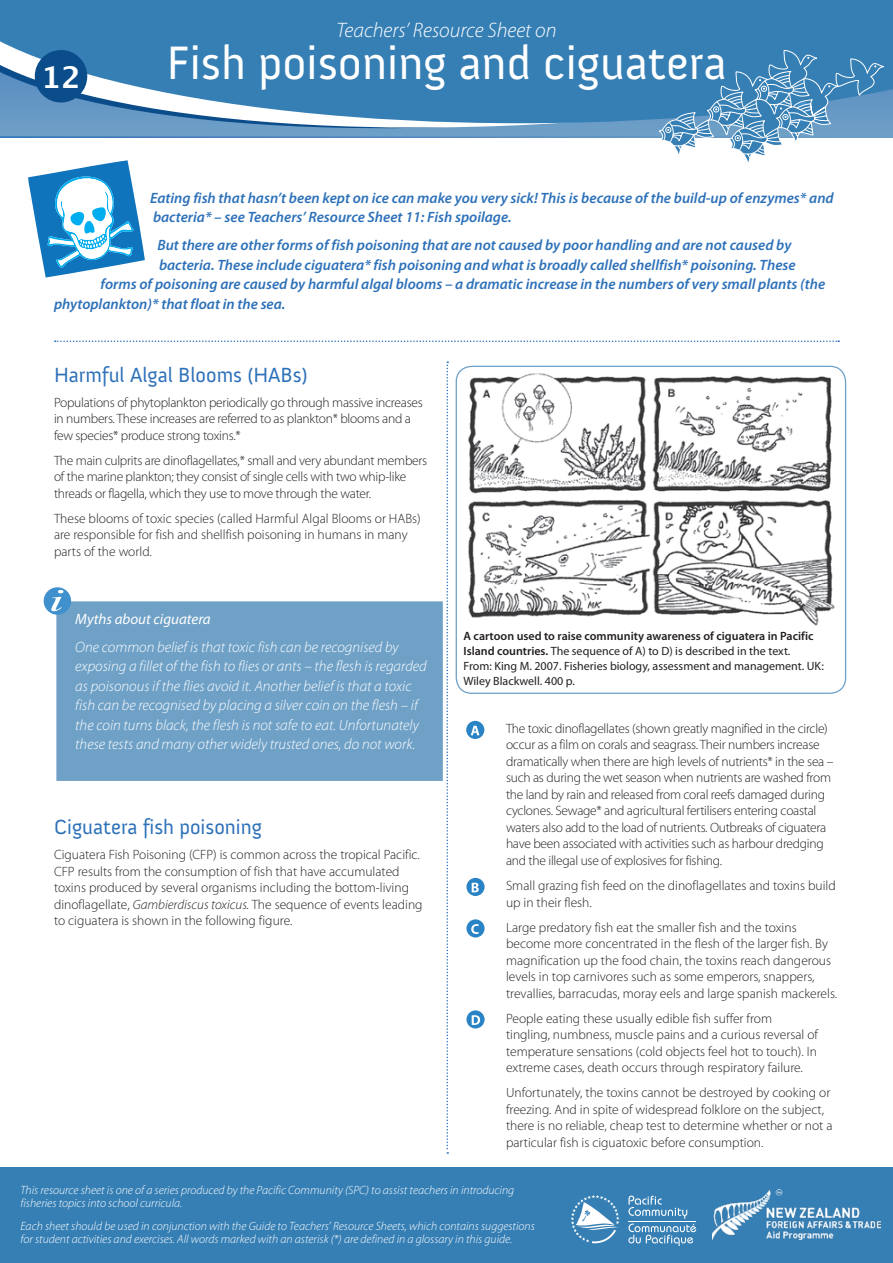
<style>
.page{position:relative;width:893px;height:1263px;background:#fff}
.page>*{position:absolute;margin:0;border:0;box-sizing:border-box;transform-origin:0 0}
.TITLES{font:48px "Anivers";color:#fff}
.t1{font:700 30px "Lucida Grande";color:#fff}
.Heading_1{font:21px "Anivers";color:#2d71b9}
.Intro{font:italic 300 21px "Myriad Pro";color:#fff}
.intro_bold_blue{font:italic 600 15px/19.5px "Myriad Pro";color:#2d71b9}
.boxed_text{font:italic 300 15px/19.5px "Myriad Pro";color:#fff}
.boxed_text-2{font:italic 15px "Myriad Pro";color:#fff}
.body_text{font:300 13.5px/16.5px "Myriad Pro";letter-spacing:-.005em;color:#231f20}
.bullets_without_poin{font:300 13.5px/16.5px "Myriad Pro";color:#231f20}
.bullets_without_poin-2{font:300 13.5px/16.5px "Myriad Pro";letter-spacing:-.02em;color:#231f20}
.t2{font:italic 300 12px/13.5px "Myriad Pro";color:#fff}
.captions{font:12px/15px "Myriad Pro";color:#231f20}
.s1{font-weight:600}
.s2{font-style:italic}
</style>
<div class="page">
<div style="left:0;top:1167px;width:893px;height:96px;background:#367fb5"></div>
<svg style="left:628px;top:1195px;width:68px;height:51px"></svg>
<hr style="left:628px;top:1221px;width:68px;height:1px;background:#fff">
<svg style="left:571px;top:1195px;width:48px;height:48px"></svg>
<img style="left:712px;top:1190px;width:169px;height:50px">
<div style="left:456px;top:366px;width:390px;height:328px;border:1px solid #6fa1c7;border-radius:15px"></div>
<div style="left:52px;top:597px;width:395px;height:188px;background:#6fa1c7;border:4px solid #fff"></div>
<div style="left:44px;top:587px;width:27px;height:28px;background:#3f90cd;border-radius:50%"></div>
<svg style="left:51px;top:590px;width:13px;height:21px"></svg>
<svg style="left:0;top:123px;width:893px;height:15px;background:#73a1c8"></svg>
<svg style="left:0;top:0;width:893px;height:123px;background:#4386b9"></svg>
<svg style="left:446px;top:361px;width:2px;height:793px"></svg>
<div style="left:466px;top:721px;width:18px;height:18px;background:#2983c5;border-radius:50%"></div>
<svg style="left:471px;top:726px;width:8px;height:9px"></svg>
<svg style="left:466px;top:878px;width:19px;height:18px"></svg>
<svg style="left:472px;top:883px;width:7px;height:9px"></svg>
<div style="left:466px;top:919px;width:19px;height:18px;background:#2983c5;border-radius:50%"></div>
<svg style="left:471px;top:924px;width:8px;height:10px"></svg>
<svg style="left:466px;top:1010px;width:19px;height:18px"></svg>
<svg style="left:472px;top:1015px;width:8px;height:10px"></svg>
<div style="left:35px;top:50px;width:52px;height:53px;background:#0b4c8b;border-radius:50%"></div>
<img style="left:468px;top:373px;width:367px;height:253px">
<svg style="left:28px;top:160px;width:117px;height:118px"></svg>
<svg style="left:55px;top:340px;width:784px;height:2px"></svg>
<svg style="left:658px;top:50px;width:226px;height:113px"></svg>
<p class="t1" style="left:41px;top:53px;width:41px">12</p>
<p class="Intro" style="left:336px;top:17px;width:222px">Teachers’ Resource Sheet on</p>
<p class="TITLES" style="left:167px;top:36px;width:561px">Fish poisoning and ciguatera</p>
<p class="intro_bold_blue" style="left:150px;top:187px;width:685px">Eating fish that hasn’t been kept on ice can make you very sick! This is because of the build-up of enzymes* and bacteria* – see Teachers’ Resource Sheet 11: Fish spoilage.</p>
<p class="intro_bold_blue" style="left:158px;top:235px;width:635px">But there are other forms of fish poisoning that are not caused by poor handling and are not caused by</p>
<p class="intro_bold_blue" style="left:159px;top:254px;width:638px">bacteria. These include ciguatera* fish poisoning and what is broadly called shellfish* poisoning. These</p>
<p class="intro_bold_blue" style="left:100px;top:274px;width:726px">forms of poisoning are caused by harmful algal blooms – a dramatic increase in the numbers of very small plants (the</p>
<p class="intro_bold_blue" style="left:54px;top:293px;width:233px">phytoplankton)* that float in the sea.</p>
<p class="Heading_1" style="left:54px;top:363px;width:255px">Harmful Algal Blooms (HABs)</p>
<p class="body_text" style="left:54px;top:394px;width:370px">Populations of phytoplankton periodically go through massive increases in numbers. These increases are referred to as plankton* blooms and a few species* produce strong toxins.*</p>
<p class="body_text" style="left:54px;top:452px;width:375px">The main culprits are dinoflagellates,* small and very abundant members of the marine plankton; they consist of single cells with two whip-like threads or flagella, which they use to move through the water.</p>
<p class="body_text" style="left:54px;top:510px;width:368px">These blooms of toxic species (called Harmful Algal Blooms or HABs) are responsible for fish and shellfish poisoning in humans in many parts of the world.</p>
<p class="boxed_text-2" style="left:75px;top:609px;width:137px">Myths about ciguatera</p>
<p class="boxed_text" style="left:75px;top:637px;width:353px">One common belief is that toxic fish can be recognised by exposing a fillet of the fish to flies or ants – the flesh is regarded as poisonous if the flies avoid it. Another belief is that a toxic fish can be recognised by placing a silver coin on the flesh – if the coin turns black, the flesh is not safe to eat. Unfortunately these tests and many other widely trusted ones, do not work.</p>
<p class="captions" style="left:463px;top:628px;width:362px"><span class="s1">A cartoon used to raise community awareness of ciguatera in Pacific Island countries.</span> The sequence of A) to D) is described in the text.<br>From: King M. 2007. Fisheries biology, assessment and management. UK:<br>Wiley Blackwell. 400 p.</p>
<p class="bullets_without_poin-2" style="left:506px;top:720px;width:329px">The toxic dinoflagellates (shown greatly magnified in the circle) occur as a film on corals and seagrass. Their numbers increase dramatically when there are high levels of nutrients* in the sea – such as during the wet season when nutrients are washed from the land by rain and released from coral reefs damaged during cyclones. Sewage* and agricultural fertilisers entering coastal waters also add to the load of nutrients. Outbreaks of ciguatera have been associated with activities such as harbour dredging and the illegal use of explosives for fishing.</p>
<p class="bullets_without_poin" style="left:506px;top:877px;width:331px">Small grazing fish feed on the dinoflagellates and toxins build up in their flesh.</p>
<p class="bullets_without_poin" style="left:506px;top:919px;width:333px">Large predatory fish eat the smaller fish and the toxins become more concentrated in the flesh of the larger fish. By magnification up the food chain, the toxins reach dangerous levels in top carnivores such as some emperors, snappers, trevallies, barracudas, moray eels and large spanish mackerels.</p>
<p class="bullets_without_poin" style="left:506px;top:1010px;width:314px">People eating these usually edible fish suffer from tingling, numbness, muscle pains and a curious reversal of temperature sensations (cold objects feel hot to touch). In extreme cases, death occurs through respiratory failure.</p>
<p class="bullets_without_poin" style="left:506px;top:1084px;width:328px">Unfortunately, the toxins cannot be destroyed by cooking or freezing. And in spite of widespread folklore on the subject, there is no reliable, cheap test to determine whether or not a particular fish is ciguatoxic before consumption.</p>
<p class="Heading_1" style="left:54px;top:816px;width:210px">Ciguatera fish poisoning</p>
<p class="body_text" style="left:54px;top:846px;width:370px">Ciguatera Fish Poisoning (CFP) is common across the tropical Pacific.<br>CFP results from the consumption of fish that have accumulated toxins produced by several organisms including the bottom-living dinoflagellate, <span class="s2">Gambierdiscus toxicus.</span> The sequence of events leading to ciguatera is shown in the following figure.</p>
<p class="t2" style="left:20px;top:1183px;width:495px">This resource sheet is one of a series produced by the Pacific Community (SPC) to assist teachers in introducing fisheries topics into school curricula.</p>
<p class="t2" style="left:20px;top:1219px;width:516px">Each sheet should be used in conjunction with the Guide to Teachers’ Resource Sheets, which contains suggestions for student activities and exercises. All words marked with an asterisk (*) are defined in a glossary in this guide.</p>
</div>
